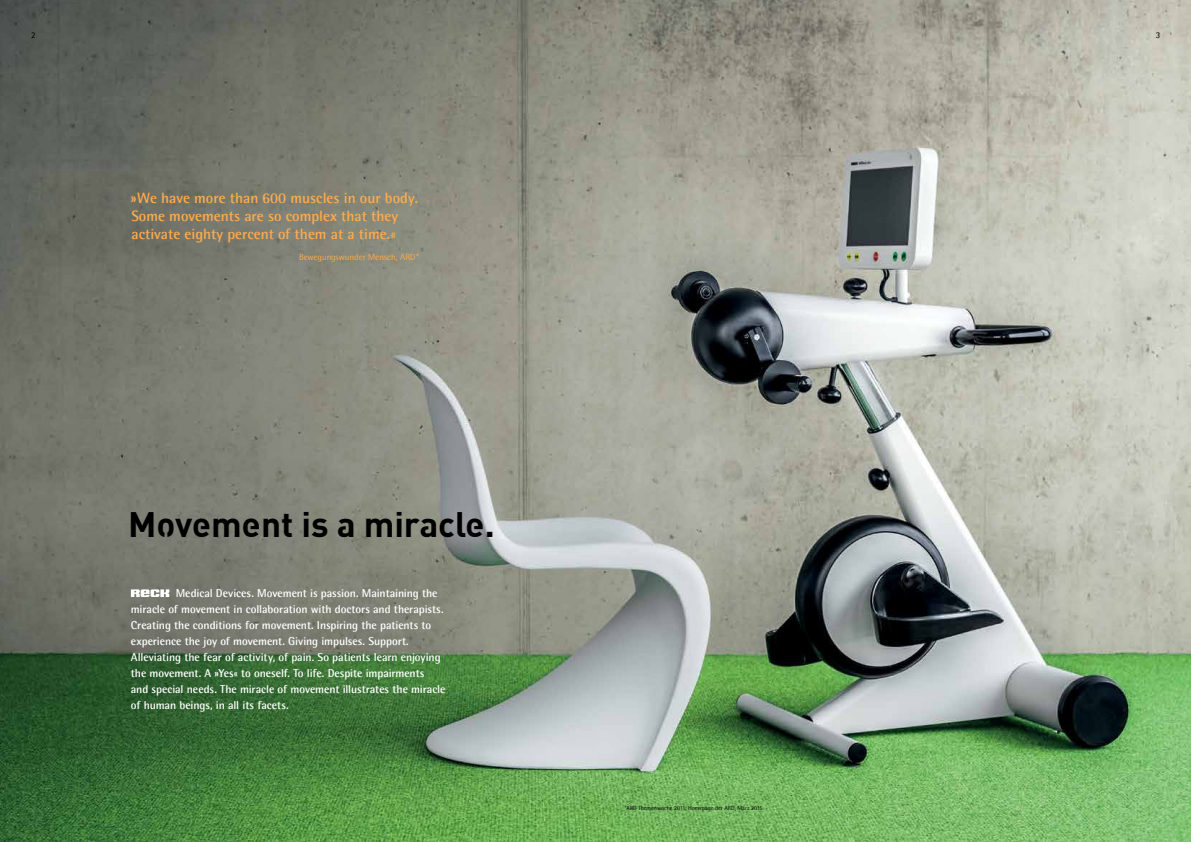
<style>
.page{position:relative;width:1191px;height:842px;background:#fff}
.page>*{position:absolute;margin:0;border:0;box-sizing:border-box;transform-origin:0 0}
.t1{font:700 35px "Streetvertising";color:#000}
.t2{font:700 15px/18px "Agfa Rotis Semisans";color:#ffab4c}
.t3{font:700 11.5px/16px "Agfa Rotis Semisans";letter-spacing:-.005em;color:#fff}
.t4{font:9px "Agfa Rotis Semisans";color:#ffab4c}
.t5{font:9px "Agfa Rotis Semisans";color:#000}
.t6{font:6px "Agfa Rotis Semisans";color:#000}
.s1{font-weight:400}
</style>
<div class="page">
<img style="left:0;top:1px;width:1190px;height:841px">
<svg style="left:131px;top:589px;width:38px;height:8px"></svg>
<p class="t5" style="left:31px;top:31px;width:6px">2</p>
<p class="t5" style="left:1155px;top:31px;width:6px">3</p>
<h2 class="t2" style="left:131px;top:189px;width:289px">»We have more than 600 muscles in our body.<br>Some movements are so complex that they activate eighty percent of them at a time.<span class="s1">«</span></h2>
<p class="t4" style="left:299px;top:253px;width:121px">Bewegungswunder Mensch, ARD*</p>
<h1 class="t1" style="left:128px;top:501px;width:368px">Movement is a miracle.</h1>
<p class="t3" style="left:131px;top:585px;width:316px;text-indent:45px">Medical Devices. Movement is passion. Maintaining the miracle of movement in collaboration with doctors and therapists.<br>Creating the conditions for movement. Inspiring the patients to experience the joy of movement. Giving impulses. Support.<br>Alleviating the fear of activity, of pain. So patients learn enjoying the movement. A »Yes<span class="s1">«</span> to oneself. To life. Despite impairments<br>and special needs. The miracle of movement illustrates the miracle of human beings, in all its facets.</p>
<p class="t6" style="left:624px;top:805px;width:139px">*ARD Themenwoche 2011; Homepage der ARD, März 2015</p>
</div>
